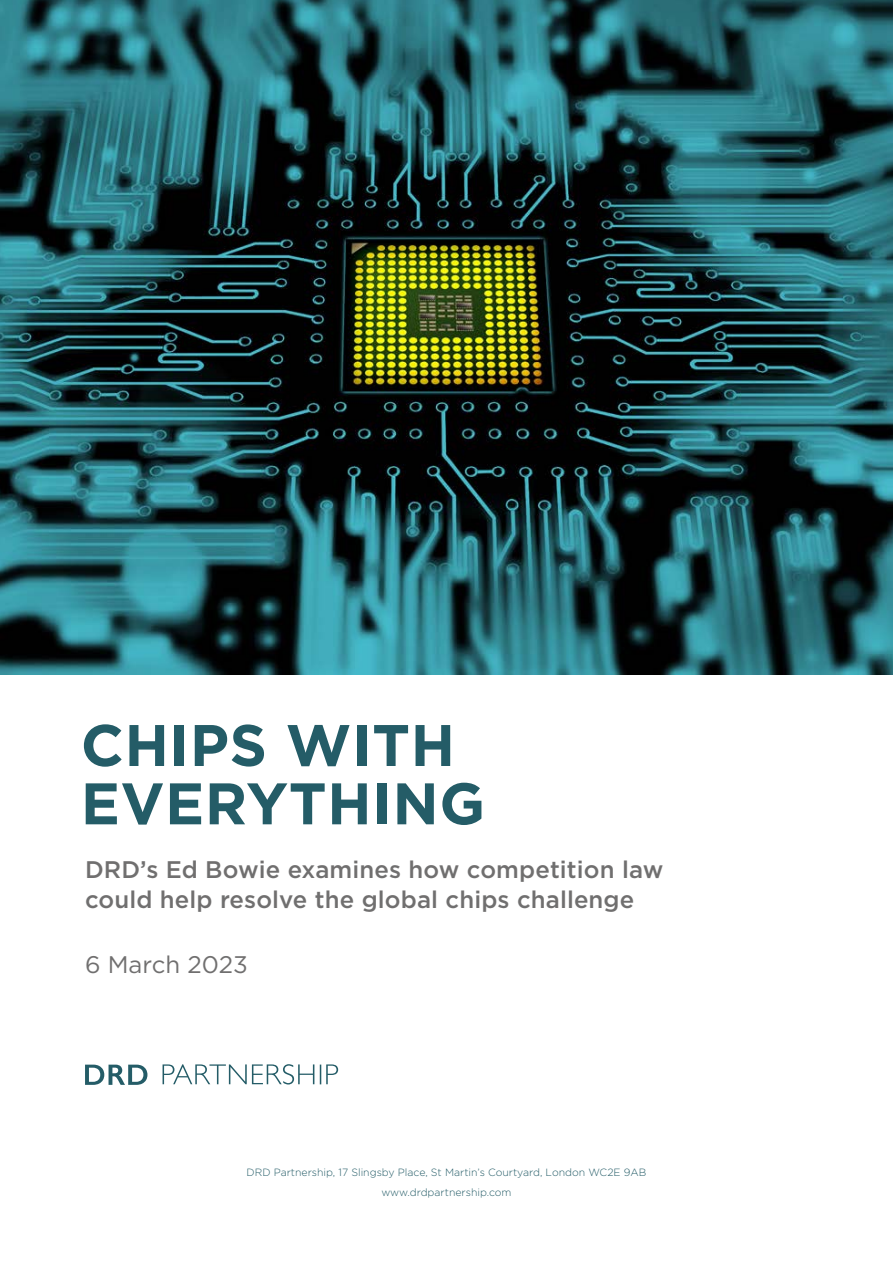
<style>
.page{position:relative;width:893px;height:1263px;background:#fff}
.page>*{position:absolute;margin:0;border:0;box-sizing:border-box;transform-origin:0 0}
.t1{font:700 58.5px/58.3px "Gotham";letter-spacing:.01em;color:#245c67}
.t2{font:500 24px/30px "Gotham";letter-spacing:.005em;color:#706f6f}
.t3{font:24px "Gotham";color:#706f6f}
.t4{font:300 10.5px "Gotham";color:#245c67}
</style>
<div class="page">
<svg style="left:85px;top:1065px;width:62px;height:20px"></svg>
<svg style="left:163px;top:1064px;width:151px;height:20px"></svg>
<svg style="left:320px;top:1064px;width:18px;height:20px"></svg>
<img style="left:0;top:0;width:893px;height:674px">
<p class="t1" style="left:81px;top:715px;width:406px">CHIPS WITH<br>EVERYTHING</p>
<p class="t2" style="left:85px;top:854px;width:580px">DRD’s Ed Bowie examines how competition law could help resolve the global chips challenge</p>
<p class="t3" style="left:85px;top:951px;width:164px">6 March 2023</p>
<p class="t4" style="left:247px;top:1167px;width:401px">DRD Partnership, 17 Slingsby Place, St Martin’s Courtyard, London WC2E 9AB</p>
<p class="t4" style="left:381px;top:1186px;width:132px">www.drdpartnership.com</p>
</div>
